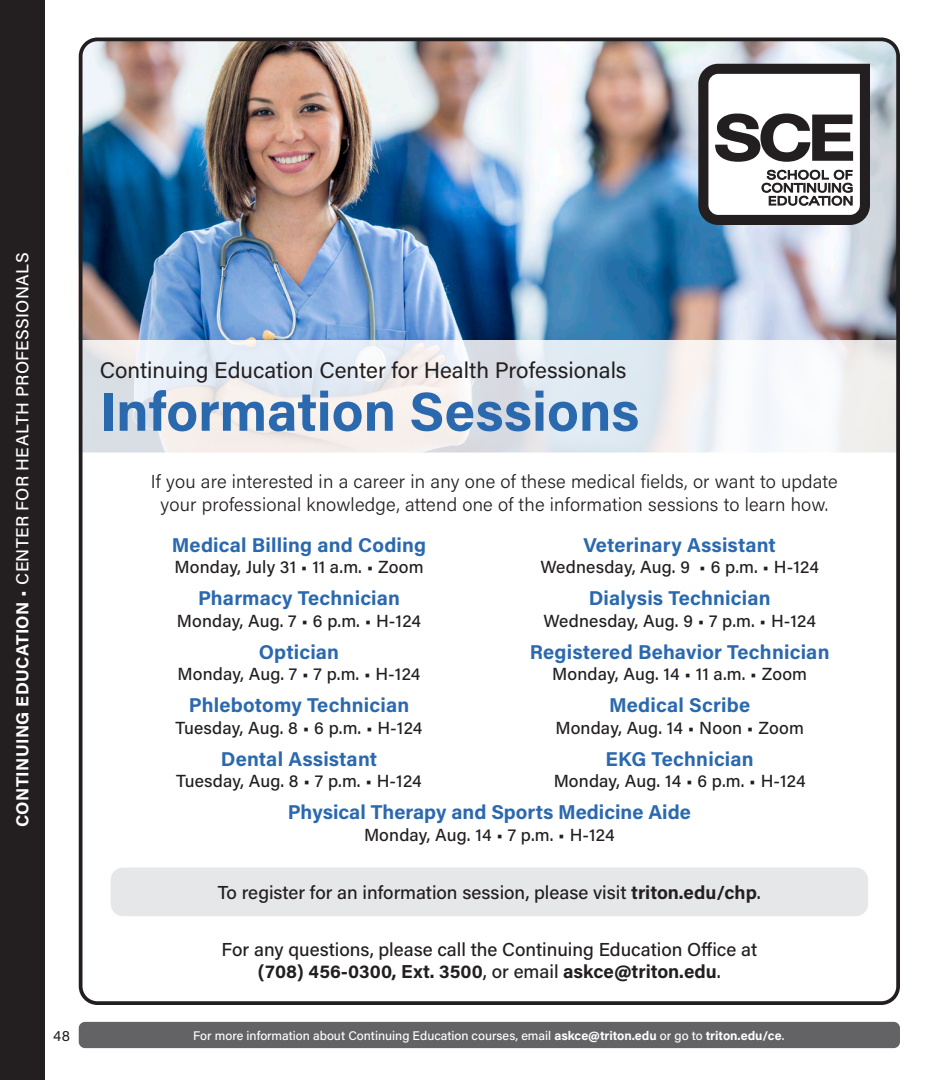
<style>
.page{position:relative;width:945px;height:1080px;background:#fff}
.page>*{position:absolute;margin:0;border:0;box-sizing:border-box;transform-origin:0 0}
.t1{font:700 55px "Acumin Pro";color:#2b69af}
.t2{font:22.5px "Acumin Pro";color:#231f20}
.t3{font:700 20px "Acumin Pro";letter-spacing:.01em;color:#2b69af}
.t4{font:300 18.75px/22.5px "Acumin Pro";letter-spacing:.01em;color:#231f20;text-align:center}
.t5{font:500 18.75px "Acumin Pro";color:#231f20}
.t6{font:700 18.75px "Acumin Pro";color:#231f20}
.t7{font:500 17.5px "Acumin Pro";letter-spacing:.01em;color:#231f20}
.t8{font:500 17.5px "Acumin Pro";letter-spacing:.015em;color:#fff}
.t9{font:15px "Acumin Pro";color:#231f20}
.t10{font:500 12.5px "Acumin Pro";color:#fff}
.s1{font-weight:700}
.s2{font-weight:500}
</style>
<div class="page">
<div style="left:79px;top:1022px;width:821px;height:26px;background:#636366;border-radius:6px"></div>
<div style="left:0;top:0;width:45px;height:1080px;background:#231f20"></div>
<img style="left:79px;top:41px;width:821px;height:299px">
<svg style="left:84px;top:340px;width:811px;height:112px"></svg>
<div style="left:111px;top:867px;width:757px;height:49px;background:#e6e7e9;border-radius:12px"></div>
<svg style="left:698px;top:64px;width:172px;height:161px"></svg>
<div style="left:79px;top:38px;width:821px;height:967px;border:4px solid #231f20;border-radius:17px"></div>
<p class="t8" style="left:10px;top:827px;width:576px;rotate:-90deg"><span class="s1">CONTINUING EDUCATION</span> • CENTER FOR HEALTH PROFESSIONALS</p>
<p class="t2" style="left:100px;top:355px;width:528px">Continuing Education Center for Health Professionals</p>
<p class="t1" style="left:100px;top:373px;width:541px">Information Sessions</p>
<p class="t4" style="left:151px;top:470px;width:689px">If you are interested in a career in any one of these medical fields, or want to update your professional knowledge, attend one of the information sessions to learn how.</p>
<p class="t3" style="left:172px;top:531px;width:256px">Medical Billing and Coding</p>
<p class="t7" style="left:175px;top:555px;width:251px">Monday, July 31 • 11 a.m. • Zoom</p>
<p class="t3" style="left:198px;top:584px;width:204px">Pharmacy Technician</p>
<p class="t7" style="left:177px;top:608px;width:246px">Monday, Aug. 7 • 6 p.m. • H-124</p>
<p class="t3" style="left:259px;top:638px;width:82px">Optician</p>
<p class="t7" style="left:178px;top:662px;width:244px">Monday, Aug. 7 • 7 p.m. • H-124</p>
<p class="t3" style="left:189px;top:691px;width:222px">Phlebotomy Technician</p>
<p class="t7" style="left:176px;top:716px;width:248px">Tuesday, Aug. 8 • 6 p.m. • H-124</p>
<p class="t3" style="left:221px;top:745px;width:158px">Dental Assistant</p>
<p class="t7" style="left:176px;top:769px;width:247px">Tuesday, Aug. 8 • 7 p.m. • H-124</p>
<p class="t3" style="left:584px;top:531px;width:194px">Veterinary Assistant</p>
<p class="t7" style="left:540px;top:555px;width:280px">Wednesday, Aug. 9 • 6 p.m. • H-124</p>
<p class="t3" style="left:589px;top:584px;width:184px">Dialysis Technician</p>
<p class="t7" style="left:543px;top:608px;width:274px">Wednesday, Aug. 9 • 7 p.m. • H-124</p>
<p class="t3" style="left:530px;top:638px;width:301px">Registered Behavior Technician</p>
<p class="t7" style="left:552px;top:662px;width:256px">Monday, Aug. 14 • 11 a.m. • Zoom</p>
<p class="t3" style="left:609px;top:691px;width:143px">Medical Scribe</p>
<p class="t7" style="left:555px;top:716px;width:250px">Monday, Aug. 14 • Noon • Zoom</p>
<p class="t3" style="left:606px;top:745px;width:150px">EKG Technician</p>
<p class="t7" style="left:554px;top:769px;width:254px">Monday, Aug. 14 • 6 p.m. • H-124</p>
<p class="t3" style="left:288px;top:798px;width:404px">Physical Therapy and Sports Medicine Aide</p>
<p class="t7" style="left:364px;top:823px;width:252px">Monday, Aug. 14 • 7 p.m. • H-124</p>
<p class="t5" style="left:218px;top:879px;width:544px">To register for an information session, please visit <span class="s1">triton.edu/chp</span>.</p>
<p class="t5" style="left:222px;top:936px;width:537px">For any questions, please call the Continuing Education Office at</p>
<p class="t6" style="left:258px;top:959px;width:464px">(708) 456-0300, Ext. 3500<span class="s2">, or email</span> askce@triton.edu<span class="s2">.</span></p>
<p class="t9" style="left:53px;top:1025px;width:18px">48</p>
<p class="t10" style="left:193px;top:1027px;width:593px">For more information about Continuing Education courses, email <span class="s1">askce@triton.edu</span> or go to <span class="s1">triton.edu/ce</span>.</p>
</div>
